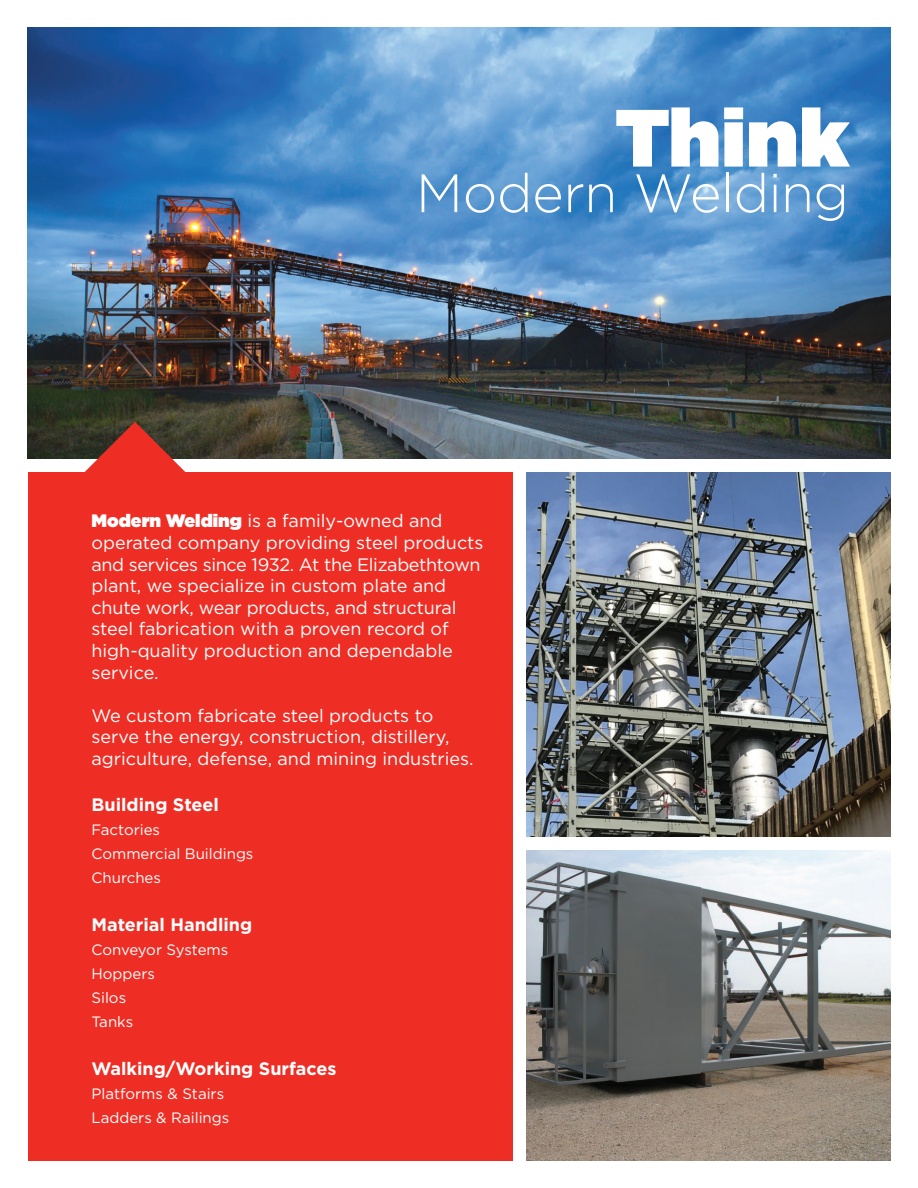
<style>
.page{position:relative;width:918px;height:1188px;background:#fff}
.page>*{position:absolute;margin:0;border:0;box-sizing:border-box;transform-origin:0 0}
.t1{font:900 81px "Gotham";letter-spacing:.005em;color:#fff}
.t2{font:300 54px "Gotham";letter-spacing:-.01em;color:#fff}
.Paragraph_Style_1{font:18px/21.6px "Gotham";color:#fff}
.Paragraph_Style_1-2{font:700 18px "Gotham";color:#fff}
.Paragraph_Style_1-3{font:15px "Gotham";color:#fff}
.s1{font-weight:900}
</style>
<div class="page">
<img style="left:27px;top:27px;width:864px;height:432px">
<img style="left:526px;top:472px;width:365px;height:365px">
<div style="left:29px;top:472px;width:484px;height:689px;background:#ee2e25"></div>
<img style="left:526px;top:850px;width:365px;height:311px">
<svg style="left:84px;top:422px;width:102px;height:50px;background:#983a2e"></svg>
<p class="t1" style="left:615px;top:80px;width:235px">Think</p>
<p class="t2" style="left:416px;top:159px;width:435px">Modern Welding</p>
<p class="Paragraph_Style_1" style="left:92px;top:510px;width:394px"><span class="s1">Modern Welding</span> is a family-owned and operated company providing steel products and services since 1932. At the Elizabethtown plant, we specialize in custom plate and chute work, wear products, and structural steel fabrication with a proven record of high-quality production and dependable service.</p>
<p class="Paragraph_Style_1" style="left:92px;top:704px;width:384px">We custom fabricate steel products to serve the energy, construction, distillery, agriculture, defense, and mining industries.</p>
<p class="Paragraph_Style_1-2" style="left:92px;top:792px;width:129px">Building Steel</p>
<p class="Paragraph_Style_1-3" style="left:92px;top:820px;width:70px">Factories</p>
<p class="Paragraph_Style_1-3" style="left:92px;top:844px;width:163px">Commercial Buildings</p>
<p class="Paragraph_Style_1-3" style="left:92px;top:868px;width:71px">Churches</p>
<p class="Paragraph_Style_1-2" style="left:92px;top:912px;width:162px">Material Handling</p>
<p class="Paragraph_Style_1-3" style="left:92px;top:940px;width:138px">Conveyor Systems</p>
<p class="Paragraph_Style_1-3" style="left:92px;top:964px;width:65px">Hoppers</p>
<p class="Paragraph_Style_1-3" style="left:92px;top:988px;width:36px">Silos</p>
<p class="Paragraph_Style_1-3" style="left:92px;top:1012px;width:43px">Tanks</p>
<p class="Paragraph_Style_1-2" style="left:92px;top:1056px;width:246px">Walking/Working Surfaces</p>
<p class="Paragraph_Style_1-3" style="left:92px;top:1084px;width:134px">Platforms &amp; Stairs</p>
<p class="Paragraph_Style_1-3" style="left:92px;top:1108px;width:139px">Ladders &amp; Railings</p>
</div>
